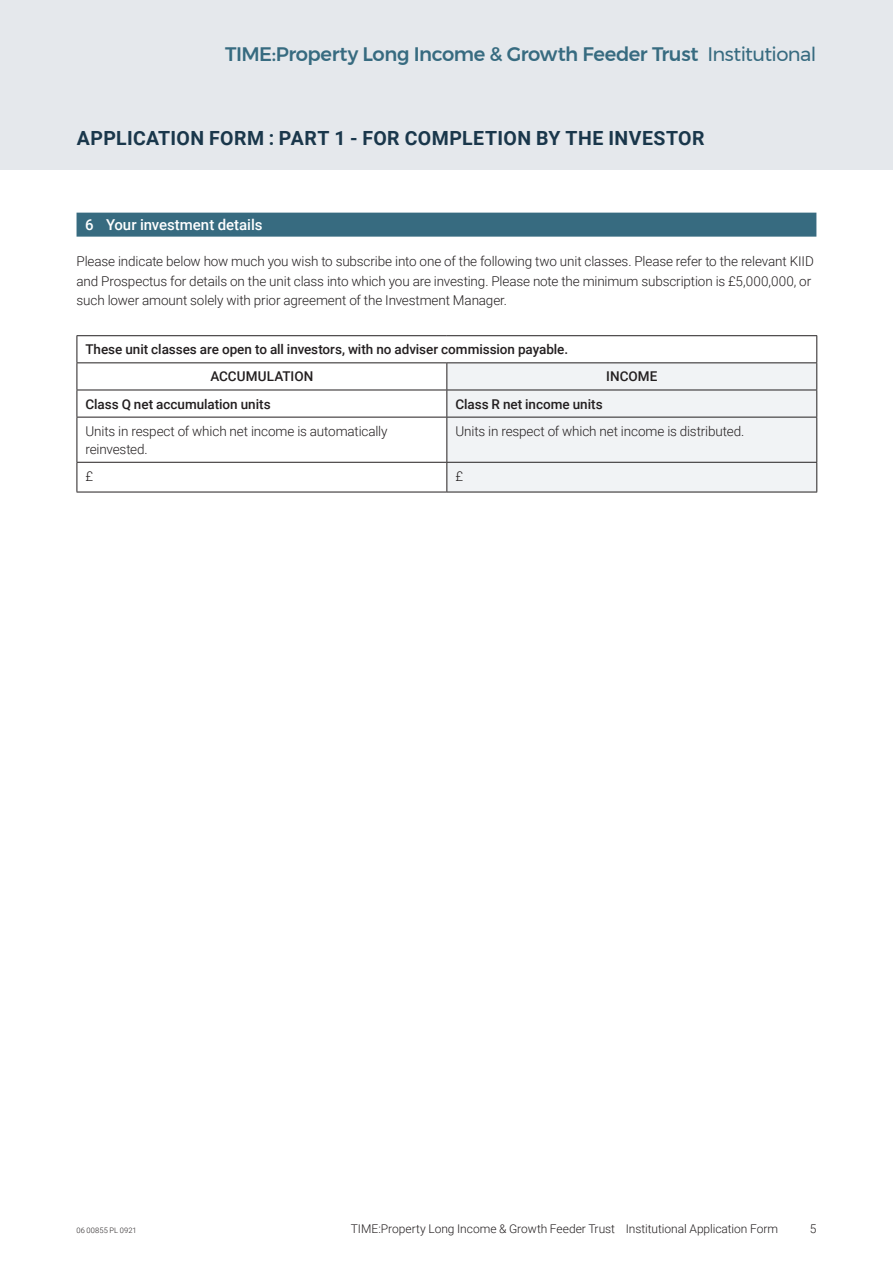
<style>
.page{position:relative;width:893px;height:1263px;background:#fff}
.page>*{position:absolute;margin:0;border:0;box-sizing:border-box;transform-origin:0 0}
.t1{font:500 19.5px "Montserrat";letter-spacing:-.025em;color:#376b80}
.Header_1{font:700 19.5px "Roboto";letter-spacing:.025em;color:#1a374b}
.Form_header{font:500 15px "Roboto";color:#fff}
.Body_-_text{font:300 13.5px/19.5px "Roboto";letter-spacing:-.01em;color:#231f20}
.Body_-_text-2{font:500 13.5px "Roboto";color:#231f20}
.t2{font:300 12px "Roboto";color:#231f20}
.t3{font:300 7.5px "Roboto";letter-spacing:.02em;color:#231f20}
.s1{font-weight:400}
</style>
<div class="page">
<div style="left:0;top:0;width:893px;height:170px;background:#e5e8ec"></div>
<div style="left:77px;top:213px;width:739px;height:24px;background:#376b80"></div>
<div style="left:447px;top:363px;width:369px;height:129px;background:#f1f3f5"></div>
<hr style="left:77px;top:335px;width:370px;height:1px;background:#231f20">
<hr style="left:447px;top:335px;width:370px;height:1px;background:#231f20">
<hr style="left:77px;top:362px;width:370px;height:1px;background:#231f20">
<hr style="left:447px;top:362px;width:370px;height:1px;background:#231f20">
<hr style="left:77px;top:390px;width:370px;height:1px;background:#231f20">
<svg style="left:77px;top:336px;width:1px;height:81px"></svg>
<hr style="left:447px;top:390px;width:370px;height:1px;background:#231f20">
<svg style="left:446px;top:363px;width:1px;height:54px"></svg>
<hr style="left:77px;top:417px;width:370px;height:1px;background:#231f20">
<hr style="left:77px;top:417px;width:1px;height:45px;background:#231f20">
<hr style="left:447px;top:417px;width:370px;height:1px;background:#231f20">
<hr style="left:446px;top:417px;width:1px;height:45px;background:#231f20">
<hr style="left:816px;top:417px;width:1px;height:45px;background:#231f20">
<hr style="left:77px;top:462px;width:370px;height:1px;background:#231f20">
<svg style="left:77px;top:463px;width:1px;height:29px"></svg>
<hr style="left:447px;top:462px;width:370px;height:1px;background:#231f20">
<svg style="left:446px;top:463px;width:1px;height:29px"></svg>
<svg style="left:816px;top:463px;width:1px;height:29px"></svg>
<hr style="left:77px;top:492px;width:370px;height:1px;background:#231f20">
<hr style="left:447px;top:492px;width:370px;height:1px;background:#231f20">
<svg style="left:816px;top:336px;width:1px;height:81px"></svg>
<h1 class="t1" style="left:225px;top:39px;width:593px">TIME:Property Long Income &amp; Growth Feeder Trust <span class="s1">Institutional</span></h1>
<p class="Header_1" style="left:77px;top:124px;width:629px">APPLICATION FORM : PART 1 - FOR COMPLETION BY THE INVESTOR</p>
<p class="Form_header" style="left:85px;top:214px;width:179px">6 Your investment details</p>
<p class="Body_-_text" style="left:77px;top:251px;width:739px">Please indicate below how much you wish to subscribe into one of the following two unit classes. Please refer to the relevant KIID and Prospectus for details on the unit class into which you are investing. Please note the minimum subscription is £5,000,000, or such lower amount solely with prior agreement of the Investment Manager.</p>
<p class="Body_-_text-2" style="left:85px;top:340px;width:484px">These unit classes are open to all investors, with no adviser commission payable.</p>
<p class="Body_-_text-2" style="left:210px;top:367px;width:104px">ACCUMULATION</p>
<p class="Body_-_text-2" style="left:606px;top:367px;width:53px">INCOME</p>
<p class="Body_-_text-2" style="left:85px;top:394px;width:187px">Class Q net accumulation units</p>
<p class="Body_-_text-2" style="left:455px;top:394px;width:149px">Class R net income units</p>
<p class="Body_-_text" style="left:85px;top:421px;width:304px;line-height:18px">Units in respect of which net income is automatically reinvested.</p>
<p class="Body_-_text" style="left:455px;top:421px;width:291px">Units in respect of which net income is distributed.</p>
<p class="Body_-_text" style="left:85px;top:466px;width:9px">£</p>
<p class="Body_-_text" style="left:455px;top:466px;width:9px">£</p>
<p class="t2" style="left:351px;top:1220px;width:429px">TIME:Property Long Income &amp; Growth Feeder Trust Institutional Application Form</p>
<p class="t3" style="left:77px;top:1225px;width:62px">06 00855 PL 0921</p>
<p class="t2" style="left:810px;top:1220px;width:8px">5</p>
</div>
